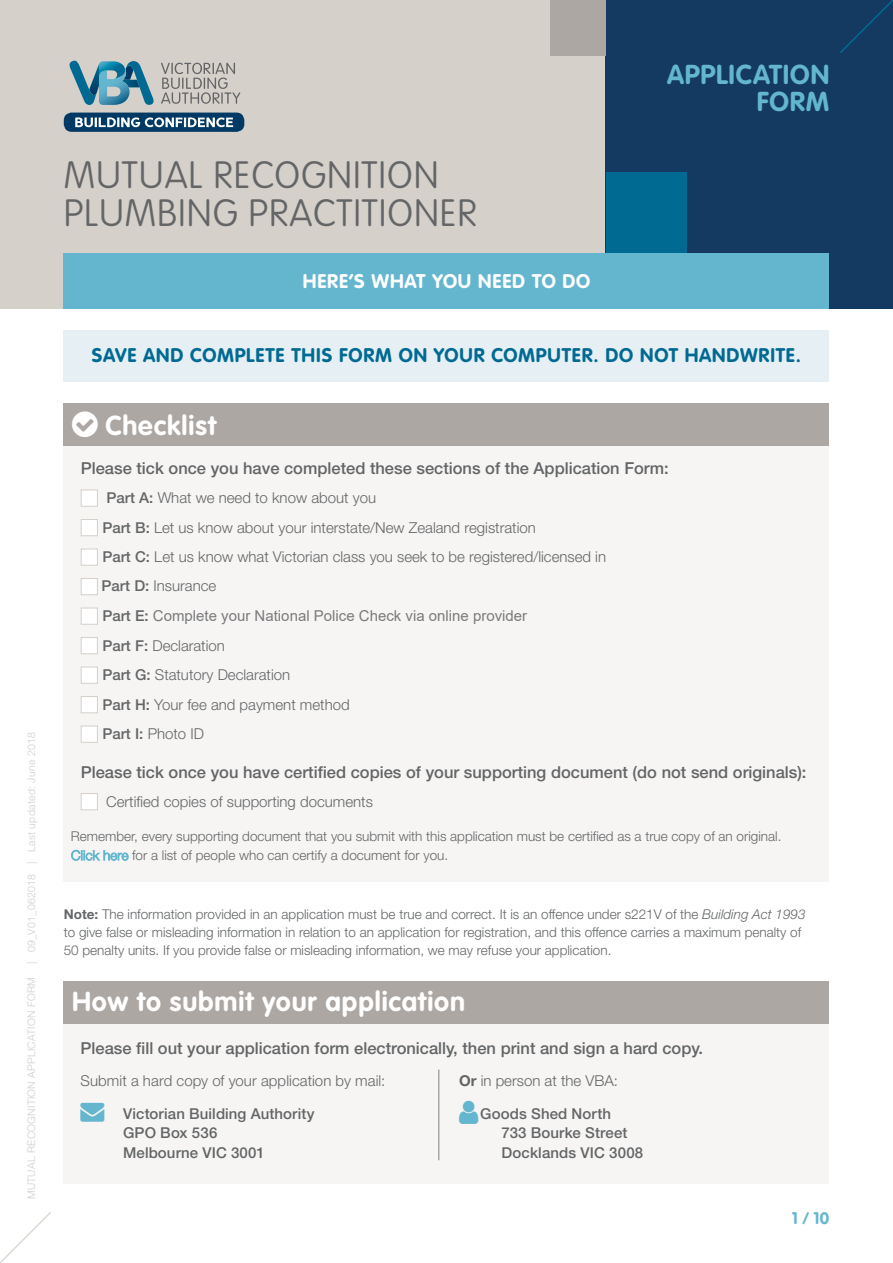
<style>
.page{position:relative;width:893px;height:1263px;background:#fff}
.page>*{position:absolute;margin:0;border:0;box-sizing:border-box;transform-origin:0 0}
.t1{font:100 37.5px "VAG Rounded";letter-spacing:.025em;color:#636567}
.t2{font:700 27px "VAG Rounded";letter-spacing:.035em;color:#fff}
.t3{font:700 27px/27px "VAG Rounded";letter-spacing:.03em;color:#64b6cf;text-align:right}
.t4{font:700 19.5px "VAG Rounded";letter-spacing:.04em;color:#016a92}
.t5{font:700 19.5px "VAG Rounded";letter-spacing:.04em;color:#fff}
.t6{font:500 16.5px "Helvetica Neue LT Std";color:#636567}
.t7{font:16.5px "VAG Rounded Bold";color:#64b6cf}
.t8{font:300 15px/29.5px "Helvetica Neue LT Std";color:#636567}
.t9{font:500 15px/19.5px "Helvetica Neue LT Std";letter-spacing:.01em;color:#636567}
.t10{font:300 13.5px/18px "Helvetica Neue LT Std";color:#636567}
.t11{font:300 10.5px "Helvetica Neue LT Std";letter-spacing:.025em;color:#d2cecb}
.s1{font-weight:500}
.s2{font-family:"Arial";font-weight:400;color:#7a7b7e}
.s3{color:#64b6cf}
.s4{font-weight:700}
.s5{font-style:italic}
</style>
<div class="page">
<div style="left:0;top:0;width:893px;height:308px;background:#d5d0ca"></div>
<div style="left:606px;top:0;width:287px;height:308px;background:#143a62"></div>
<div style="left:606px;top:172px;width:81px;height:81px;background:#016a92"></div>
<div style="left:551px;top:0;width:55px;height:55px;background:#ada7a3"></div>
<div style="left:64px;top:253px;width:765px;height:55px;background:#64b6cf"></div>
<div style="left:64px;top:331px;width:765px;height:51px;background:#e6f0f4"></div>
<div style="left:64px;top:445px;width:765px;height:436px;background:#f6f5f3"></div>
<div style="left:81px;top:490px;width:17px;height:17px;background:#fff;border:1px solid #d5d0ca"></div>
<div style="left:81px;top:519px;width:17px;height:17px;background:#fff;border:1px solid #d5d0ca"></div>
<div style="left:81px;top:549px;width:17px;height:17px;background:#fff;border:1px solid #d5d0ca"></div>
<div style="left:81px;top:578px;width:17px;height:17px;background:#fff;border:1px solid #d5d0ca"></div>
<div style="left:81px;top:608px;width:17px;height:17px;background:#fff;border:1px solid #d5d0ca"></div>
<div style="left:81px;top:637px;width:17px;height:17px;background:#fff;border:1px solid #d5d0ca"></div>
<div style="left:81px;top:667px;width:17px;height:17px;background:#fff;border:1px solid #d5d0ca"></div>
<div style="left:81px;top:696px;width:17px;height:17px;background:#fff;border:1px solid #d5d0ca"></div>
<div style="left:81px;top:726px;width:17px;height:17px;background:#fff;border:1px solid #d5d0ca"></div>
<div style="left:81px;top:793px;width:17px;height:17px;background:#fff;border:1px solid #d5d0ca"></div>
<div style="left:64px;top:403px;width:765px;height:42px;background:#ada7a3"></div>
<svg style="left:161px;top:63px;width:79px;height:41px"></svg>
<svg style="left:69px;top:61px;width:85px;height:44px"></svg>
<div style="left:64px;top:113px;width:180px;height:19px;background:#003963;border-radius:8px"></div>
<svg style="left:75px;top:117px;width:158px;height:10px"></svg>
<svg style="left:840px;top:0;width:53px;height:53px"></svg>
<svg style="left:0;top:1212px;width:51px;height:51px"></svg>
<div style="left:64px;top:1023px;width:765px;height:161px;background:#f6f5f3"></div>
<div style="left:64px;top:981px;width:765px;height:42px;background:#ada7a3"></div>
<hr style="left:438px;top:1069px;width:1px;height:91px;background:#ada7a3">
<p class="t11" style="left:25px;top:1199px;width:468px;rotate:-90deg">MUTUAL RECOGNITION APPLICATION FORM | 09_V01_062018 | Last updated: June 2018</p>
<p class="t1" style="left:64px;top:153px;width:376px">MUTUAL RECOGNITION</p>
<p class="t1" style="left:64px;top:191px;width:415px">PLUMBING PRACTITIONER</p>
<p class="t5" style="left:303px;top:270px;width:289px">HERE’S WHAT YOU NEED TO DO</p>
<p class="t3" style="left:667px;top:61px;width:163px">APPLICATION<br>FORM</p>
<p class="t4" style="left:92px;top:344px;width:711px">SAVE AND COMPLETE THIS FORM ON YOUR COMPUTER. DO NOT HANDWRITE.</p>
<p class="t2" style="left:105px;top:410px;width:112px">Checklist</p>
<p class="t6" style="left:81px;top:458px;width:589px">Please tick once you have completed these sections of the Application Form:</p>
<p class="t8" style="left:102px;top:483px;width:506px;text-indent:5px"><span class="s1">Part A:</span> What we need to know about you<br><span class="s1">Part B:</span> Let us know about your interstate/New Zealand registration<br><span class="s1">Part C:</span> Let us know what Victorian class you seek to be registered/licensed in <span class="s1">Part D:</span> Insurance<br><span class="s1">Part E:</span> <span class="s2">Complete your National Police Check via online provider<br></span><span class="s1">Part F:</span> Declaration<br><span class="s1">Part G:</span> Statutory Declaration<br><span class="s1">Part H:</span> Your fee and payment method<br><span class="s1">Part I:</span> Photo ID</p>
<p class="t6" style="left:81px;top:762px;width:727px">Please tick once you have certified copies of your supporting document (do not send originals):</p>
<p class="t8" style="left:106px;top:787px;width:268px">Certified copies of supporting documents</p>
<p class="t10" style="left:71px;top:826px;width:712px;line-height:19.5px">Remember, every supporting document that you submit with this application must be certified as a true copy of an original.<br><span class="s3">Click here</span> for a list of people who can certify a document for you.</p>
<p class="t10" style="left:64px;top:904px;width:743px"><span class="s4">Note:</span> The information provided in an application must be true and correct. It is an offence under s221V of the <span class="s5">Building Act 1993 </span>to give false or misleading information in relation to an application for registration, and this offence carries a maximum penalty of<br>50 penalty units. If you provide false or misleading information, we may refuse your application.</p>
<h2 class="t2" style="left:72px;top:985px;width:395px">How to submit your application</h2>
<p class="t6" style="left:81px;top:1038px;width:624px">Please fill out your application form electronically, then print and sign a hard copy.</p>
<p class="t8" style="left:81px;top:1066px;width:306px">Submit a hard copy of your application by mail:</p>
<p class="t9" style="left:123px;top:1103px;width:193px;text-indent:-43px"><span class="s3">→</span> Victorian Building Authority<br>GPO Box 536<br>Melbourne VIC 3001</p>
<p class="t8" style="left:480px;top:1064px;width:139px;line-height:32.2px;text-indent:-21px"><span class="s4">Or</span> in person at the VBA:<br><span class="s1">Goods Shed North</span></p>
<p class="t9" style="left:502px;top:1123px;width:143px">733 Bourke Street<br>Docklands VIC 3008</p>
<p class="t7" style="left:792px;top:1209px;width:39px">1 / 10</p>
</div>
